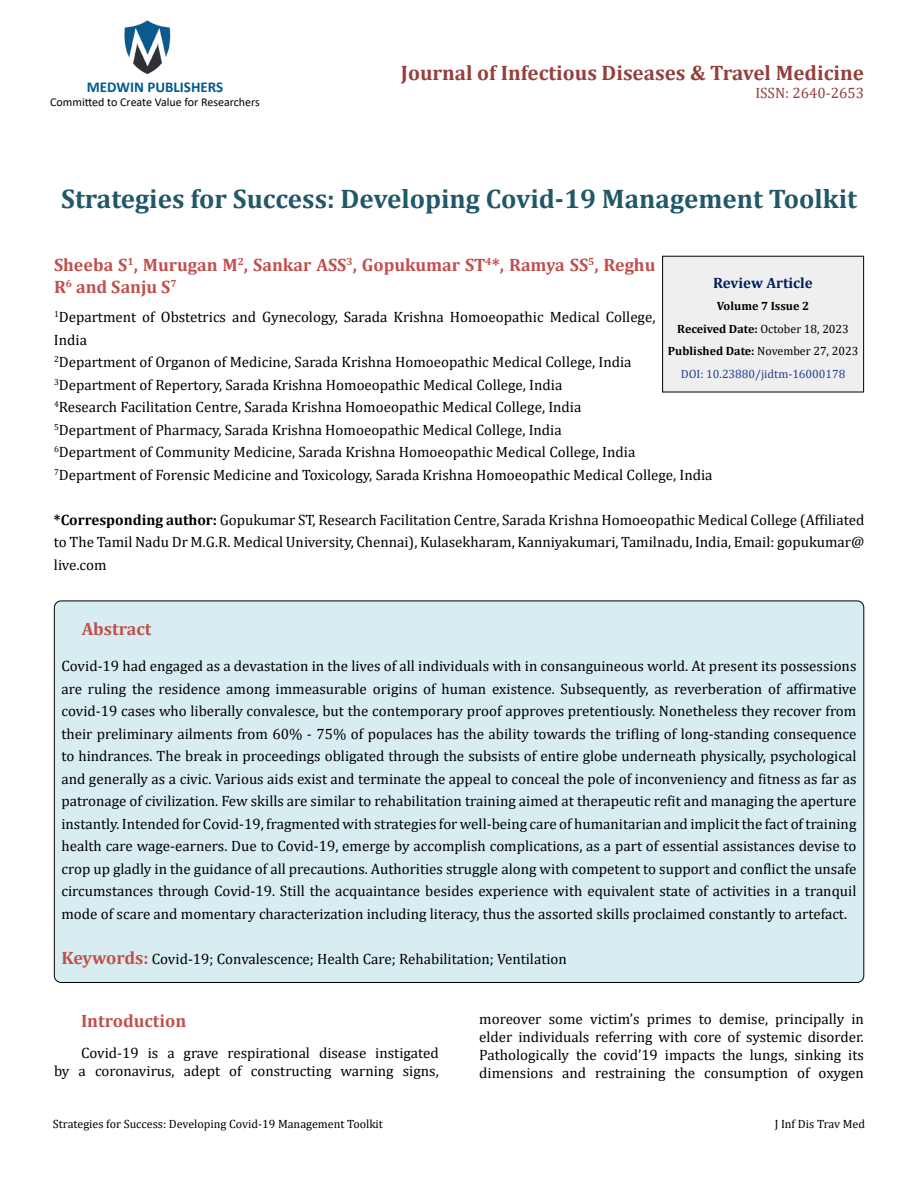
<style>
.page{position:relative;width:918px;height:1188px;background:#fff}
.page>*{position:absolute;margin:0;border:0;box-sizing:border-box;transform-origin:0 0}
.t1{font:700 27px "Cambria";color:#215868}
.t2{font:700 21px "Cambria";color:#953f3c}
.t3{font:700 18px/22.5px "Cambria";color:#c0504d}
.t4{font:15px/22.5px "Cambria";color:#000;text-align:justify}
.t5{font:700 15px "Calibri";color:#005991}
.t6{font:15px "Cambria";color:#953f3c}
.t7{font:700 15px "Cambria";color:#002060}
.t8{font:700 12px/22.5px "Cambria";color:#000;text-align:center}
.t9{font:12px "Cambria";color:#000}
.t10{font:12px "Calibri";color:#000}
.s1{font-weight:700}
.s2{font-weight:400}
.s3{font-weight:400;color:#25408f}
.s4{font-weight:700;font-size:18px;color:#c0504d}
</style>
<div class="page">
<img style="left:124px;top:20px;width:47px;height:55px">
<div style="left:663px;top:256px;width:201px;height:136px;background:#efefef"></div>
<div style="left:662px;top:256px;width:202px;height:136px;border:1px solid #000"></div>
<div style="left:54px;top:601px;width:810px;height:381px;background:#d8edf2;border-radius:7px"></div>
<p class="t5" style="left:87px;top:76px;width:138px">MEDWIN PUBLISHERS</p>
<p class="t10" style="left:50px;top:94px;width:211px">Committed to Create Value for Researchers</p>
<h2 class="t2" style="left:401px;top:58px;width:465px">Journal of Infectious Diseases &amp; Travel Medicine</h2>
<p class="t6" style="left:755px;top:84px;width:110px">ISSN: 2640-2653</p>
<h1 class="t1" style="left:61px;top:179px;width:797px">Strategies for Success: Developing Covid-19 Management Toolkit</h1>
<p class="t3" style="left:54px;top:253px;width:603px">Sheeba S<sup>1</sup>, Murugan M<sup>2</sup>, Sankar ASS<sup>3</sup>, Gopukumar ST<sup>4</sup>*, Ramya SS<sup>5</sup>, Reghu<br>R<sup>6</sup> and Sanju S<sup>7</sup></p>
<p class="t4" style="left:54px;top:306px;width:660px;text-align:left"><sup>1</sup>Department of Obstetrics and Gynecology, Sarada Krishna Homoeopathic Medical College,<br>India<br><sup>2</sup>Department of Organon of Medicine, Sarada Krishna Homoeopathic Medical College, India <sup>3</sup>Department of Repertory, Sarada Krishna Homoeopathic Medical College, India<br><sup>4</sup>Research Facilitation Centre, Sarada Krishna Homoeopathic Medical College, India<br><sup>5</sup>Department of Pharmacy, Sarada Krishna Homoeopathic Medical College, India<br><sup>6</sup>Department of Community Medicine, Sarada Krishna Homoeopathic Medical College, India <sup>7</sup>Department of Forensic Medicine and Toxicology, Sarada Krishna Homoeopathic Medical College, India</p>
<p class="t4" style="left:54px;top:508px;width:812px"><span class="s1">*Corresponding author:</span> Gopukumar ST, Research Facilitation Centre, Sarada Krishna Homoeopathic Medical College (Affiliated to The Tamil Nadu Dr M.G.R. Medical University, Chennai), Kulasekharam, Kanniyakumari, Tamilnadu, India, Email: gopukumar@ live.com</p>
<p class="t7" style="left:713px;top:272px;width:101px">Review Article</p>
<p class="t8" style="left:668px;top:295px;width:192px">Volume 7 Issue 2<br>Received Date: <span class="s2">October 18, 2023<br></span>Published Date: <span class="s2">November 27, 2023<br></span><span class="s3">DOI: 10.23880/jidtm-16000178</span></p>
<p class="t3" style="left:82px;top:617px;width:71px">Abstract</p>
<p class="t4" style="left:61px;top:655px;width:797px">Covid-19 had engaged as a devastation in the lives of all individuals with in consanguineous world. At present its possessions are ruling the residence among immeasurable origins of human existence. Subsequently, as reverberation of affirmative covid-19 cases who liberally convalesce, but the contemporary proof approves pretentiously. Nonetheless they recover from their preliminary ailments from 60% - 75% of populaces has the ability towards the trifling of long-standing consequence to hindrances. The break in proceedings obligated through the subsists of entire globe underneath physically, psychological and generally as a civic. Various aids exist and terminate the appeal to conceal the pole of inconveniency and fitness as far as patronage of civilization. Few skills are similar to rehabilitation training aimed at therapeutic refit and managing the aperture instantly. Intended for Covid-19, fragmented with strategies for well-being care of humanitarian and implicit the fact of training health care wage-earners. Due to Covid-19, emerge by accomplish complications, as a part of essential assistances devise to crop up gladly in the guidance of all precautions. Authorities struggle along with competent to support and conflict the unsafe circumstances through Covid-19. Still the acquaintance besides experience with equivalent state of activities in a tranquil mode of scare and momentary characterization including literacy, thus the assorted skills proclaimed constantly to artefact.</p>
<p class="t4" style="left:61px;top:948px;width:507px"><span class="s4">Keywords:</span> Covid-19; Convalescence; Health Care; Rehabilitation; Ventilation</p>
<p class="t3" style="left:81px;top:1009px;width:107px">Introduction</p>
<p class="t4" style="left:54px;top:1044px;width:386px;line-height:18px;text-align:right">Covid-19 is a grave respirational disease instigated<br>by a coronavirus, adept of constructing warning signs,</p>
<p class="t4" style="left:479px;top:1010px;width:386px;line-height:18px">moreover some victim’s primes to demise, principally in elder individuals referring with core of systemic disorder.<br>Pathologically the covid’19 impacts the lungs, sinking its dimensions and restraining the consumption of oxygen</p>
<p class="t9" style="left:53px;top:1117px;width:332px">Strategies for Success: Developing Covid-19 Management Toolkit</p>
<p class="t9" style="left:775px;top:1117px;width:92px">J Inf Dis Trav Med</p>
</div>
